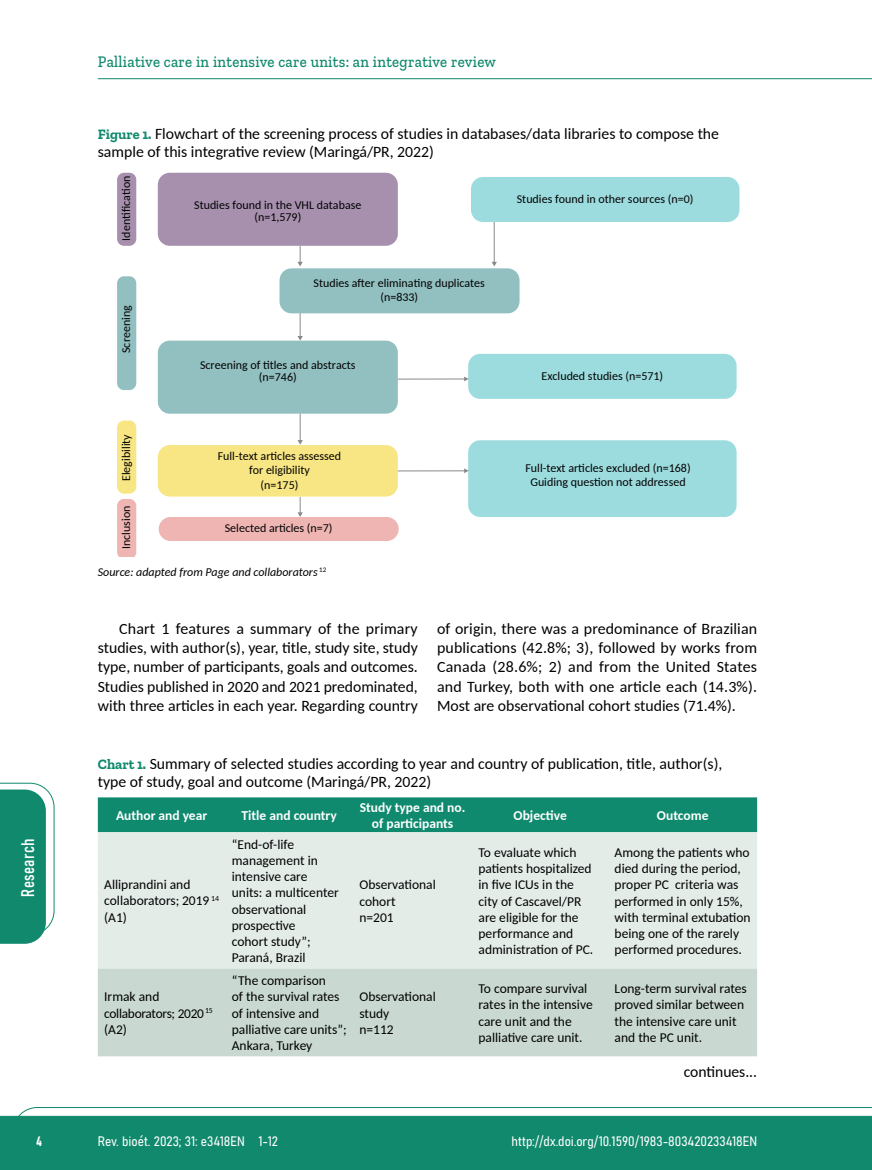
<style>
.page{position:relative;width:872px;height:1170px;background:#fff}
.page>*{position:absolute;margin:0;border:0;box-sizing:border-box;transform-origin:0 0}
.t1{font:18px "Bahnschrift";letter-spacing:.02em;color:#fff}
.t2{font:500 16.5px "Zilla Slab";letter-spacing:.02em;color:#10896d;scale:.9 1}
.t3{font:15.75px/19.2px "Carlito";color:#000}
.t4{font:13.5px/16.2px "Carlito";color:#000}
.t5{font:13.5px "Bahnschrift";color:#fff}
.t6{font:700 13.5px/16.2px "Carlito";color:#fff;text-align:center}
.t7{font:13.5px/16.2px "Carlito";letter-spacing:-.02em;color:#000}
.t8{font:12px/14.4px "Carlito";color:#020203;text-align:center}
.t9{font:italic 12px "Carlito";color:#000}
.t10{font:11.85px/14.2px "Carlito";letter-spacing:-.005em;color:#020203;text-align:center}
.s1{font-family:"Zilla Slab";font-weight:700;font-size:14.25px;color:#108a6e}
</style>
<div class="page">
<svg style="left:12px;top:1107px;width:860px;height:62px;background:#2e987f"></svg>
<hr style="left:98px;top:78px;width:774px;height:1px;background:#10896d">
<svg style="left:117px;top:499px;width:19px;height:58px"></svg>
<div style="left:159px;top:517px;width:240px;height:24px;background:#eeb5b3;border-radius:12px"></div>
<div style="left:117px;top:420px;width:19px;height:73px;background:#f8e583;border-radius:7px"></div>
<div style="left:158px;top:445px;width:240px;height:51px;background:#f8e583;border-radius:12px"></div>
<div style="left:468px;top:354px;width:268px;height:45px;background:#9cdbde;border-radius:12px"></div>
<div style="left:471px;top:177px;width:268px;height:45px;background:#9cdbde;border-radius:12px"></div>
<div style="left:158px;top:340px;width:240px;height:73px;background:#92bfbf;border-radius:12px"></div>
<div style="left:117px;top:276px;width:19px;height:114px;background:#92bfbf;border-radius:7px"></div>
<div style="left:279px;top:268px;width:240px;height:45px;background:#92bfbf;border-radius:12px"></div>
<div style="left:117px;top:173px;width:19px;height:73px;background:#a790ae;border-radius:7px"></div>
<div style="left:158px;top:173px;width:240px;height:73px;background:#a790ae;border-radius:12px"></div>
<svg style="left:397px;top:376px;width:72px;height:5px"></svg>
<svg style="left:397px;top:468px;width:71px;height:5px"></svg>
<div style="left:468px;top:440px;width:268px;height:77px;background:#9cdbde;border-radius:12px"></div>
<svg style="left:297px;top:246px;width:6px;height:20px"></svg>
<svg style="left:297px;top:313px;width:6px;height:27px"></svg>
<svg style="left:297px;top:413px;width:6px;height:31px"></svg>
<svg style="left:297px;top:497px;width:6px;height:20px"></svg>
<hr style="left:494px;top:222px;width:1px;height:40px;background:#888a8a">
<svg style="left:492px;top:262px;width:5px;height:4px"></svg>
<div style="left:98px;top:797px;width:659px;height:35px;background:#108a6e"></div>
<div style="left:98px;top:832px;width:659px;height:136px;background:#e4ece8"></div>
<div style="left:98px;top:968px;width:659px;height:88px;background:#c9d9d1"></div>
<svg style="left:0;top:782px;width:55px;height:161px"></svg>
<p class="t2" style="left:98px;top:53px;width:444px">Palliative care in intensive care units: an integrative review</p>
<p class="t3" style="left:98px;top:124px;width:623px;line-height:18px"><span class="s1">Figure 1.</span> Flowchart of the screening process of studies in databases/data libraries to compose the sample of this integrative review (Maringá/PR, 2022)</p>
<p class="t8" style="left:118px;top:240px;width:66px;rotate:-90deg">Identification</p>
<p class="t8" style="left:118px;top:353px;width:49px;rotate:-90deg">Screening</p>
<p class="t8" style="left:118px;top:481px;width:49px;rotate:-90deg">Elegibility</p>
<p class="t8" style="left:118px;top:549px;width:45px;rotate:-90deg">Inclusion</p>
<p class="t8" style="left:194px;top:199px;width:169px;line-height:12px">Studies found in the VHL database (n=1,579)</p>
<p class="t10" style="left:313px;top:275px;width:173px">Studies after eliminating duplicates (n=833)</p>
<p class="t8" style="left:200px;top:359px;width:157px;line-height:12px">Screening of titles and abstracts (n=746)</p>
<p class="t8" style="left:218px;top:448px;width:125px">Full-text articles assessed for eligibility<br>(n=175)</p>
<p class="t8" style="left:225px;top:520px;width:109px">Selected articles (n=7)</p>
<p class="t9" style="left:98px;top:563px;width:230px">Source: adapted from Page and collaborators <sup>12</sup></p>
<p class="t8" style="left:517px;top:191px;width:178px">Studies found in other sources (n=0)</p>
<p class="t8" style="left:541px;top:368px;width:123px">Excluded studies (n=571)</p>
<p class="t8" style="left:525px;top:460px;width:167px">Full-text articles excluded (n=168)<br>Guiding question not addressed</p>
<p class="t3" style="left:98px;top:618px;width:321px;text-align:justify;text-indent:21px">Chart 1 features a summary of the primary studies, with author(s), year, title, study site, study type, number of participants, goals and outcomes.<br>Studies published in 2020 and 2021 predominated, with three articles in each year. Regarding country</p>
<p class="t3" style="left:437px;top:618px;width:321px;text-align:justify">of origin, there was a predominance of Brazilian publications (42.8%; 3), followed by works from Canada (28.6%; 2) and from the United States and Turkey, both with one article each (14.3%).<br>Most are observational cohort studies (71.4%).</p>
<p class="t1" style="left:14px;top:896px;width:59px;rotate:-90deg">Research</p>
<p class="t3" style="left:98px;top:754px;width:626px;line-height:18px"><span class="s1">Chart 1.</span> Summary of selected studies according to year and country of publication, title, author(s), type of study, goal and outcome (Maringá/PR, 2022)</p>
<p class="t6" style="left:116px;top:806px;width:93px">Author and year</p>
<p class="t6" style="left:242px;top:806px;width:97px">Title and country</p>
<p class="t6" style="left:360px;top:798px;width:107px">Study type and no. of participants</p>
<p class="t6" style="left:513px;top:806px;width:55px">Objective</p>
<p class="t6" style="left:657px;top:806px;width:53px">Outcome</p>
<p class="t4" style="left:104px;top:876px;width:116px">Alliprandini and collaborators; 2019 <sup>14 </sup>(A1)</p>
<p class="t7" style="left:104px;top:988px;width:110px">Irmak and collaborators; 2020 <sup>15 </sup>(A2)</p>
<p class="t4" style="left:232px;top:835px;width:108px">“End-of-life management in intensive care units: a multicenter observational prospective<br>cohort study”;<br>Paraná, Brazil</p>
<p class="t4" style="left:232px;top:971px;width:116px">“The comparison<br>of the survival rates of intensive and palliative care units”;<br>Ankara, Turkey</p>
<p class="t4" style="left:359px;top:876px;width:78px">Observational cohort<br>n=201</p>
<p class="t4" style="left:478px;top:843px;width:116px">To evaluate which patients hospitalized in five ICUs in the city of Cascavel/PR are eligible for the performance and administration of PC.</p>
<p class="t4" style="left:614px;top:843px;width:137px">Among the patients who died during the period, proper PC criteria was performed in only 15%, with terminal extubation being one of the rarely performed procedures.</p>
<p class="t4" style="left:359px;top:988px;width:78px">Observational study<br>n=112</p>
<p class="t4" style="left:478px;top:979px;width:116px">To compare survival rates in the intensive care unit and the palliative care unit.</p>
<p class="t4" style="left:614px;top:979px;width:134px">Long-term survival rates proved similar between the intensive care unit and the PC unit.</p>
<p class="t3" style="left:684px;top:1060px;width:75px">continues...</p>
<p class="t5" style="left:36px;top:1130px;width:7px">4</p>
<p class="t5" style="left:98px;top:1131px;width:182px">Rev. bioét. 2023; 31: e3418EN 1-12</p>
<p class="t5" style="left:511px;top:1131px;width:247px">http://dx.doi.org/10.1590/1983-803420233418EN</p>
</div>
